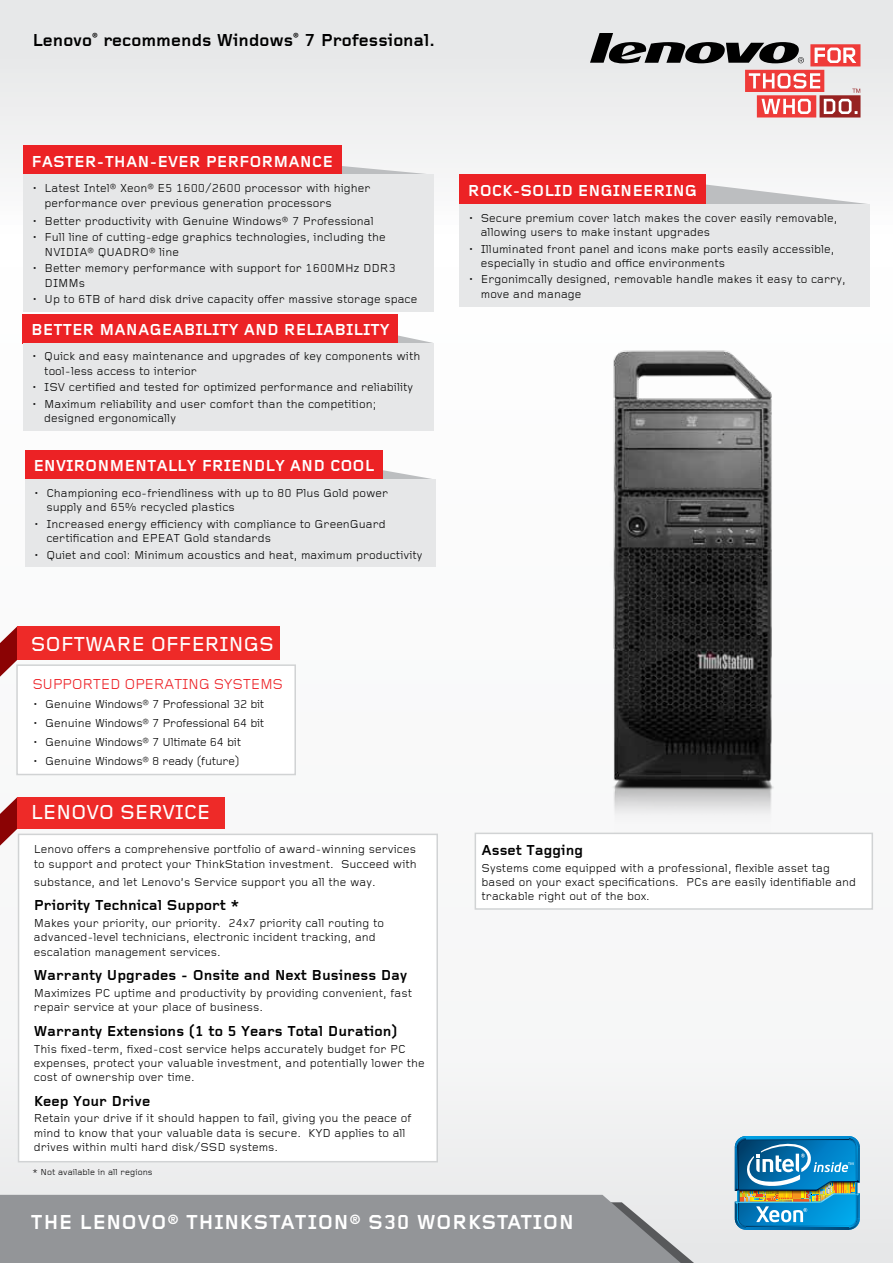
<style>
.page{position:relative;width:893px;height:1263px;background:#fff}
.page>*{position:absolute;margin:0;border:0;box-sizing:border-box;transform-origin:0 0}
.t1{font:700 21px "Foundry Gridnik";letter-spacing:.025em;color:#fff}
.t2{font:500 21px "Foundry Gridnik";color:#fff}
.t3{font:700 18px "Foundry Gridnik";color:#000}
.t4{font:700 16.5px "Foundry Gridnik";color:#fff}
.t5{font:700 15px "Foundry Gridnik";color:#000}
.t6{font:15px "Foundry Gridnik";letter-spacing:-.025em;color:#ed2126}
.t7{font:12px/14.4px "Foundry Gridnik";color:#000}
.t8{font:12px "Foundry Gridnik";letter-spacing:-.025em;color:#000}
.t9{font:9px "Foundry Gridnik";color:#000}
</style>
<div class="page">
<div style="left:0;top:0;width:893px;height:1263px;background:linear-gradient(to right,#f1f2f2,#f5f5f6)"></div>
<svg style="left:590px;top:33px;width:270px;height:85px"></svg>
<img style="left:577px;top:340px;width:223px;height:493px">
<svg style="left:341px;top:157px;width:93px;height:18px"></svg>
<div style="left:23px;top:146px;width:318px;height:29px;background:#ec2225"></div>
<div style="left:23px;top:175px;width:411px;height:137px;background:#e6e7e8"></div>
<svg style="left:383px;top:460px;width:52px;height:19px"></svg>
<div style="left:25px;top:450px;width:358px;height:29px;background:#ec2225"></div>
<div style="left:25px;top:479px;width:411px;height:88px;background:#e6e7e8"></div>
<svg style="left:398px;top:325px;width:35px;height:18px"></svg>
<div style="left:23px;top:314px;width:375px;height:29px;background:#ec2225"></div>
<div style="left:23px;top:343px;width:411px;height:88px;background:#e6e7e8"></div>
<svg style="left:0;top:626px;width:17px;height:51px"></svg>
<div style="left:17px;top:626px;width:263px;height:34px;background:#ee2a28"></div>
<div style="left:16px;top:664px;width:280px;height:111px;background:#fff;border:2px solid #d1d3d4"></div>
<svg style="left:0;top:797px;width:17px;height:49px"></svg>
<div style="left:17px;top:797px;width:208px;height:32px;background:#ee2a28"></div>
<div style="left:18px;top:834px;width:420px;height:328px;background:#fff;border:2px solid #d1d3d4"></div>
<div style="left:475px;top:833px;width:398px;height:77px;background:#fff;border:2px solid #d1d3d4"></div>
<img style="left:735px;top:1136px;width:125px;height:94px">
<div style="left:0;top:1195px;width:681px;height:68px;background:#939598"></div>
<svg style="left:706px;top:184px;width:164px;height:20px"></svg>
<div style="left:459px;top:175px;width:247px;height:29px;background:#ec2225"></div>
<div style="left:459px;top:204px;width:411px;height:102px;background:#e6e7e8"></div>
<h2 class="t3" style="left:32px;top:30px;width:404px">Lenovo<sup>®</sup> recommends Windows<sup>®</sup> 7 Professional.</h2>
<h3 class="t4" style="left:32px;top:152px;width:94px">Faster-than</h3>
<h3 class="t4" style="left:149px;top:152px;width:20px">-ever</h3>
<h3 class="t4" style="left:206px;top:152px;width:24px">Performance</h3>
<p class="t7" style="left:45px;top:182px;width:327px;text-indent:-13px">• Latest Intel® Xeon® E5 1600/2600 processor with higher performance over previous generation processors</p>
<p class="t7" style="left:32px;top:214px;width:343px">• Better productivity with Genuine Windows® 7 Professional</p>
<p class="t7" style="left:45px;top:231px;width:343px;text-indent:-13px">• Full line of cutting-edge graphics technologies, including the<br>NVIDIA® QUADRO® line</p>
<p class="t7" style="left:45px;top:262px;width:353px;text-indent:-13px">• Better memory performance with support for 1600MHz DDR3<br>DIMMs</p>
<p class="t7" style="left:32px;top:293px;width:387px">• Up to 6TB of hard disk drive capacity offer massive storage space</p>
<h3 class="t4" style="left:31px;top:320px;width:95px">Better Manageabili</h3>
<h3 class="t4" style="left:220px;top:320px;width:37px">ty and</h3>
<h3 class="t4" style="left:284px;top:320px;width:22px">Reliabili</h3>
<h3 class="t4" style="left:370px;top:320px;width:19px">ty</h3>
<p class="t7" style="left:44px;top:350px;width:378px;text-indent:-13px">• Quick and easy maintenance and upgrades of key components with tool-less access to interior</p>
<p class="t7" style="left:32px;top:381px;width:383px">• ISV certified and tested for optimized performance and reliability</p>
<p class="t7" style="left:44px;top:397px;width:334px;text-indent:-13px">• Maximum reliability and user comfort than the competition; designed ergonomically</p>
<h3 class="t4" style="left:33px;top:456px;width:23px">Environmen</h3>
<h3 class="t4" style="left:147px;top:456px;width:21px">tally</h3>
<h3 class="t4" style="left:202px;top:456px;width:22px">Friendly</h3>
<h3 class="t4" style="left:290px;top:456px;width:13px">and</h3>
<h3 class="t4" style="left:330px;top:456px;width:23px">Cool</h3>
<p class="t7" style="left:46px;top:486px;width:343px;text-indent:-13px">• Championing eco-friendliness with up to 80 Plus Gold power supply and 65% recycled plastics</p>
<p class="t7" style="left:46px;top:517px;width:341px;text-indent:-13px">• Increased energy efficiency with compliance to GreenGuard certification and EPEAT Gold standards</p>
<p class="t7" style="left:34px;top:548px;width:390px">• Quiet and cool: Minimum acoustics and heat, maximum productivity</p>
<h1 class="t2" style="left:31px;top:632px;width:15px">SOFTWARE</h1>
<h1 class="t2" style="left:151px;top:632px;width:15px">OFFERINGS</h1>
<p class="t6" style="left:32px;top:676px;width:21px">Supported</p>
<p class="t6" style="left:124px;top:676px;width:21px">Operating</p>
<p class="t6" style="left:214px;top:676px;width:30px">Systems</p>
<p class="t8" style="left:32px;top:698px;width:233px">• Genuine Windows® 7 Professional 32 bit</p>
<p class="t8" style="left:32px;top:717px;width:233px">• Genuine Windows® 7 Professional 64 bit</p>
<p class="t8" style="left:32px;top:736px;width:210px">• Genuine Windows® 7 Ultimate 64 bit</p>
<p class="t8" style="left:32px;top:755px;width:208px">• Genuine Windows® 8 ready (future)</p>
<h1 class="t2" style="left:31px;top:801px;width:104px">LE NOVO SER</h1>
<h1 class="t2" style="left:162px;top:801px;width:25px">VICE</h1>
<p class="t7" style="left:34px;top:843px;width:384px">Lenovo offers a comprehensive portfolio of award-winning services to support and protect your ThinkStation investment. Succeed with</p>
<p class="t7" style="left:34px;top:875px;width:343px">substance, and let Lenovo’s Service support you all the way.</p>
<p class="t5" style="left:34px;top:897px;width:207px">Priority Technical Support *</p>
<p class="t7" style="left:34px;top:916px;width:352px">Makes your priority, our priority. 24x7 priority call routing to advanced-level technicians, electronic incident tracking, and escalation management services.</p>
<p class="t5" style="left:34px;top:967px;width:375px">Warranty U pgrades - Onsite and Next Business Day</p>
<p class="t7" style="left:34px;top:986px;width:380px">Maximizes PC uptime and productivity by providing convenient, fast repair service at your place of business.</p>
<p class="t5" style="left:34px;top:1023px;width:365px">Warranty Extensions (1 to 5 Years Total Duration)</p>
<p class="t7" style="left:34px;top:1042px;width:392px">This fixed-term, fixed-cost service helps accurately budget for PC expenses, protect your valuable investment, and potentially lower the cost of ownership over time.</p>
<p class="t5" style="left:34px;top:1093px;width:118px">Keep Your Drive</p>
<p class="t7" style="left:34px;top:1112px;width:379px">Retain your drive if it should happen to fail, giving you the peace of mind to know that your valuable data is secure. KYD applies to all drives within multi hard disk/SSD systems.</p>
<p class="t9" style="left:32px;top:1167px;width:122px">* Not available in all regions</p>
<h3 class="t4" style="left:468px;top:181px;width:231px">ROCK-SOLID ENGINEERING</h3>
<p class="t7" style="left:481px;top:211px;width:358px;text-indent:-13px">• Secure premium cover latch makes the cover easily removable, allowing users to make instant upgrades</p>
<p class="t7" style="left:481px;top:242px;width:355px;text-indent:-13px">• Illuminated front panel and icons make ports easily accessible, especially in studio and office environments</p>
<p class="t7" style="left:481px;top:273px;width:366px;text-indent:-13px">• Ergonimcally designed, removable handle makes it easy to carry, move and manage</p>
<p class="t5" style="left:482px;top:842px;width:103px">Asset Tagging</p>
<p class="t7" style="left:482px;top:861px;width:376px">Systems come equipped with a professional, flexible asset tag based on your exact specifications. PCs are easily identifiable and trackable right out of the box.</p>
<h1 class="t1" style="left:31px;top:1211px;width:291px">THE LENOVO® THINKstation</h1>
<h1 class="t1" style="left:349px;top:1211px;width:226px">® S30 WORKSTATION</h1>
</div>
